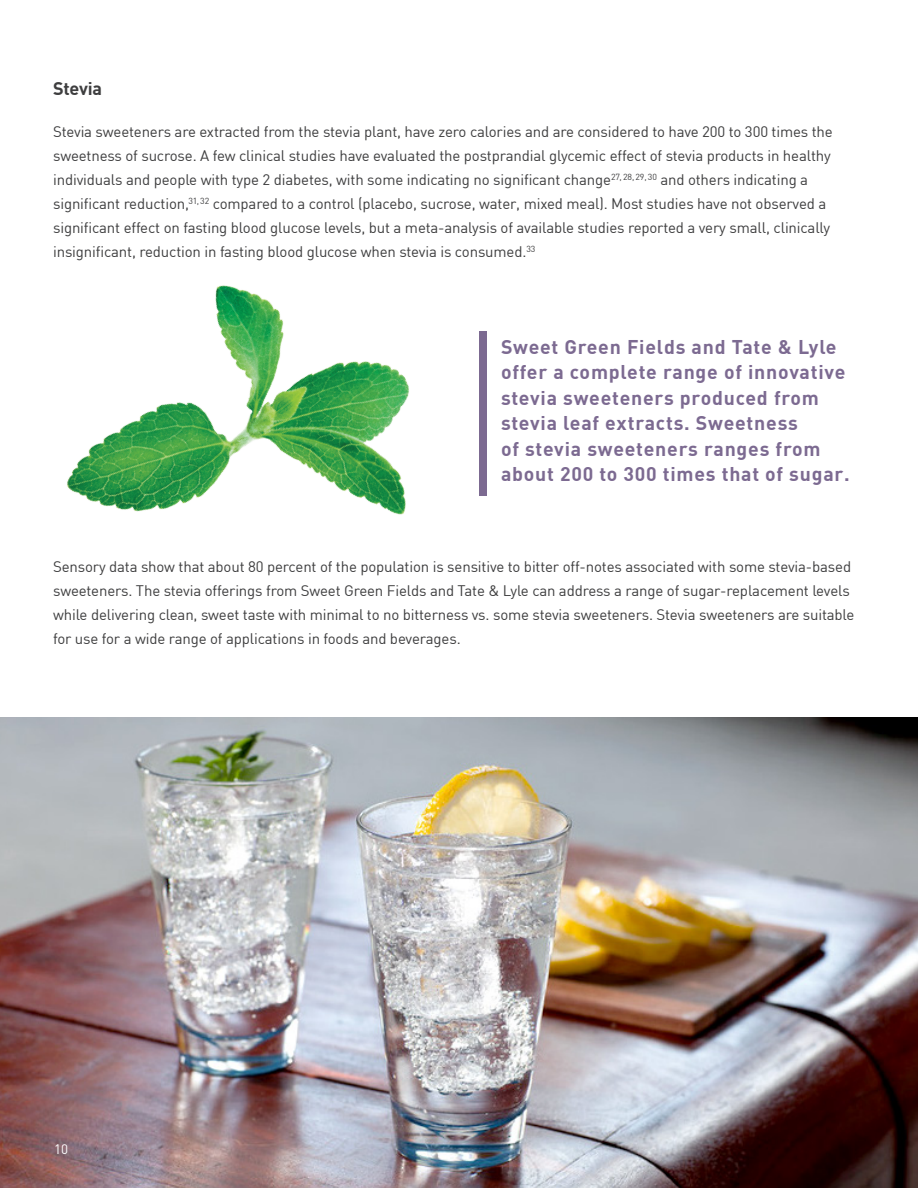
<style>
.page{position:relative;width:918px;height:1188px;background:#fff}
.page>*{position:absolute;margin:0;border:0;box-sizing:border-box;transform-origin:0 0}
.copy{font:700 19.5px/25.5px "DIN";letter-spacing:.04em;color:#7c6a91}
.copy-2{font:700 18px "DIN";letter-spacing:-.01em;color:#3e3e3f}
.copy-3{font:15px/24px "DIN";letter-spacing:-.01em;color:#3e3e3f}
.t1{font:13.5px "DIN";color:#fff}
</style>
<div class="page">
<div style="left:479px;top:331px;width:7px;height:165px;background:#7c6a91"></div>
<img style="left:67px;top:285px;width:342px;height:230px">
<img style="left:0;top:717px;width:918px;height:471px">
<p class="copy-2" style="left:53px;top:77px;width:51px">Stevia</p>
<p class="copy-3" style="left:53px;top:119px;width:781px">Stevia sweeteners are extracted from the stevia plant, have zero calories and are considered to have 200 to 300 times the sweetness of sucrose. A few clinical studies have evaluated the postprandial glycemic effect of stevia products in healthy individuals and people with type 2 diabetes, with some indicating no significant change<sup>27,</sup> <sup>28,</sup> <sup>29,</sup> <sup>30</sup> and others indicating a significant reduction,<sup>31,</sup> <sup>32</sup> compared to a control (placebo, sucrose, water, mixed meal). Most studies have not observed a significant effect on fasting blood glucose levels, but a meta-analysis of available studies reported a very small, clinically insignificant, reduction in fasting blood glucose when stevia is consumed.<sup>33</sup></p>
<p class="copy" style="left:501px;top:333px;width:350px">Sweet Green Fields and Tate &amp; Lyle offer a complete range of innovative stevia sweeteners produced from stevia leaf extracts. Sweetness<br>of stevia sweeteners ranges from about 200 to 300 times that of sugar.</p>
<p class="copy-3" style="left:53px;top:554px;width:803px">Sensory data show that about 80 percent of the population is sensitive to bitter off-notes associated with some stevia-based sweeteners. The stevia offerings from Sweet Green Fields and Tate &amp; Lyle can address a range of sugar-replacement levels while delivering clean, sweet taste with minimal to no bitterness vs. some stevia sweeteners. Stevia sweeteners are suitable for use for a wide range of applications in foods and beverages.</p>
<p class="t1" style="left:54px;top:1141px;width:16px">10</p>
</div>
